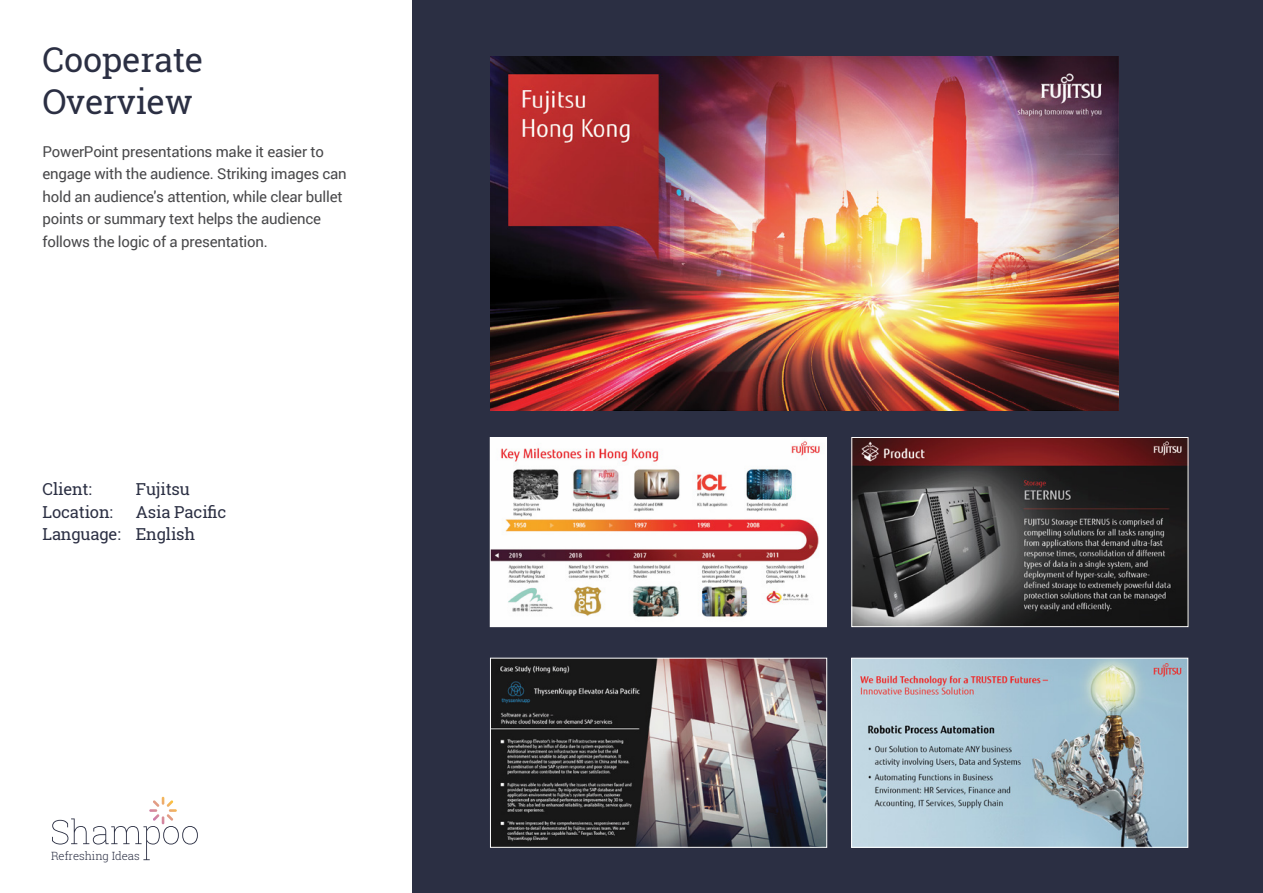
<style>
.page{position:relative;width:1263px;height:893px;background:#fff}
.page>*{position:absolute;margin:0;border:0;box-sizing:border-box;transform-origin:0 0}
.t1{font:34.2px/42px "Roboto Slab";letter-spacing:-.01em;color:#2b2f43}
.t2{font:16.5px/22.5px "Roboto Slab";letter-spacing:-.01em;color:#2b2f43}
.t3{font:15px/22.5px "Roboto";letter-spacing:-.015em;color:#48484a}
.t4{font:300 11.4px "Roboto Slab";letter-spacing:-.005em;color:#2b2f43}
</style>
<div class="page">
<svg style="left:52px;top:797px;width:146px;height:63px"></svg>
<div style="left:412px;top:0;width:851px;height:893px;background:#2b2f43"></div>
<img style="left:490px;top:57px;width:628px;height:353px">
<img style="left:853px;top:439px;width:333px;height:186px">
<img style="left:492px;top:439px;width:333px;height:186px">
<div style="left:490px;top:437px;width:337px;height:190px;border:1px solid #fff"></div>
<div style="left:851px;top:437px;width:337px;height:190px;border:1px solid #fff"></div>
<img style="left:853px;top:660px;width:333px;height:185px">
<div style="left:851px;top:658px;width:337px;height:189px;border:1px solid #fff"></div>
<img style="left:492px;top:660px;width:333px;height:185px">
<div style="left:490px;top:658px;width:337px;height:189px;border:1px solid #fff"></div>
<h1 class="t1" style="left:43px;top:38px;width:162px">Cooperate<br>Overview</h1>
<p class="t3" style="left:43px;top:140px;width:306px">PowerPoint presentations make it easier to engage with the audience. Striking images can hold an audience's attention, while clear bullet points or summary text helps the audience follows the logic of a presentation.</p>
<p class="t2" style="left:43px;top:478px;width:51px">Client:</p>
<p class="t2" style="left:136px;top:478px;width:55px">Fujitsu</p>
<p class="t2" style="left:43px;top:500px;width:72px">Location:</p>
<p class="t2" style="left:43px;top:500px;width:185px;text-indent:93px">Asia Pacific<br>Language: English</p>
<p class="t4" style="left:51px;top:848px;width:90px">Refreshing Ideas</p>
</div>
